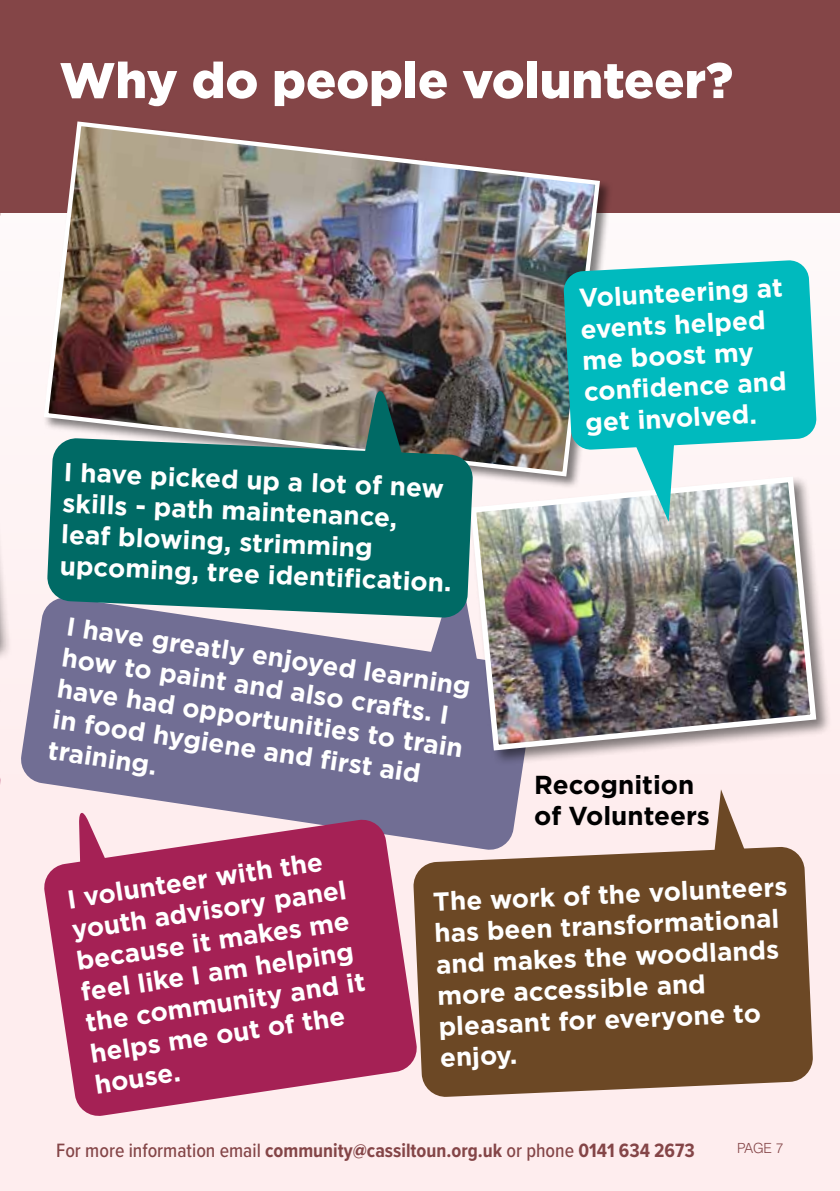
<style>
.page{position:relative;width:840px;height:1191px;background:#fff}
.page>*{position:absolute;margin:0;border:0;box-sizing:border-box;transform-origin:0 0}
.t1{font:900 50px "Gotham";color:#fff}
.t2{font:700 26px/31px "Gotham";color:#fff}
.t3{font:700 26px/31.2px "Gotham";color:#000}
.t4{font:700 20px "Proxima Nova Cond";color:#844547}
.t5{font:300 14px "Swiss 721 BT";color:#844547}
.s1{font-weight:500}
</style>
<div class="page">
<div style="left:0;top:0;width:839px;height:1191px;background:#feedee"></div>
<div style="left:0;top:0;width:839px;height:212px;background:#844547"></div>
<div style="left:0;top:187px;width:13px;height:509px;background:#000;opacity:.5"></div>
<svg style="left:418px;top:847px;width:394px;height:250px;background:#765332"></svg>
<svg style="left:709px;top:789px;width:52px;height:105px"></svg>
<svg style="left:21px;top:606px;width:514px;height:245px;background:#847fa0"></svg>
<svg style="left:428px;top:618px;width:39px;height:52px;background:#847fa0"></svg>
<svg style="left:0;top:615px;width:2px;height:169px"></svg>
<img style="left:41px;top:121px;width:561px;height:352px">
<div style="left:468px;top:475px;width:364px;height:291px;background:#000;opacity:.5"></div>
<img style="left:467px;top:473px;width:351px;height:280px">
<svg style="left:47px;top:438px;width:426px;height:180px;background:#13716d"></svg>
<svg style="left:361px;top:388px;width:47px;height:95px;background:#25605b"></svg>
<svg style="left:43px;top:818px;width:375px;height:298px;fill:#a52155"></svg>
<svg style="left:79px;top:809px;width:43px;height:100px"></svg>
<svg style="left:563px;top:260px;width:253px;height:190px;background:#12b9bc"></svg>
<svg style="left:632px;top:435px;width:42px;height:87px"></svg>
<h1 class="t1" style="left:59px;top:51px;width:674px">Why do people volunteer?</h1>
<p class="t2" style="left:65px;top:454px;width:394px;rotate:3deg">I have picked up a lot of new skills - path maintenance,<br>leaf blowing, strimming upcoming, tree identifi cation.</p>
<p class="t2" style="left:68px;top:612px;width:411px;rotate:8deg">I have greatly enjoyed learning how to paint and also crafts. I have had opportunities to train in food hygiene and fi rst aid training.</p>
<p class="t2" style="left:577px;top:282px;width:205px;rotate:-3deg">Volunteering at events helped me boost my confi dence and get involved.</p>
<p class="t3" style="left:534px;top:768px;width:177px">Recognition of Volunteers</p>
<p class="t2" style="left:65px;top:882px;width:284px;rotate:-8deg">I volunteer with the youth advisory panel because it makes me feel like I am helping the community and it helps me out of the house.</p>
<p class="t2" style="left:431px;top:887px;width:357px;rotate:-3deg">The work of the volunteers has been transformational and makes the woodlands more accessible and pleasant for everyone to enjoy.</p>
<p class="t4" style="left:56px;top:1135px;width:639px"><span class="s1">For more information email</span> community@cassiltoun.org.uk <span class="s1">or phone</span> 0141 634 2673</p>
<p class="t5" style="left:736px;top:1139px;width:48px">PAGE 7</p>
</div>
